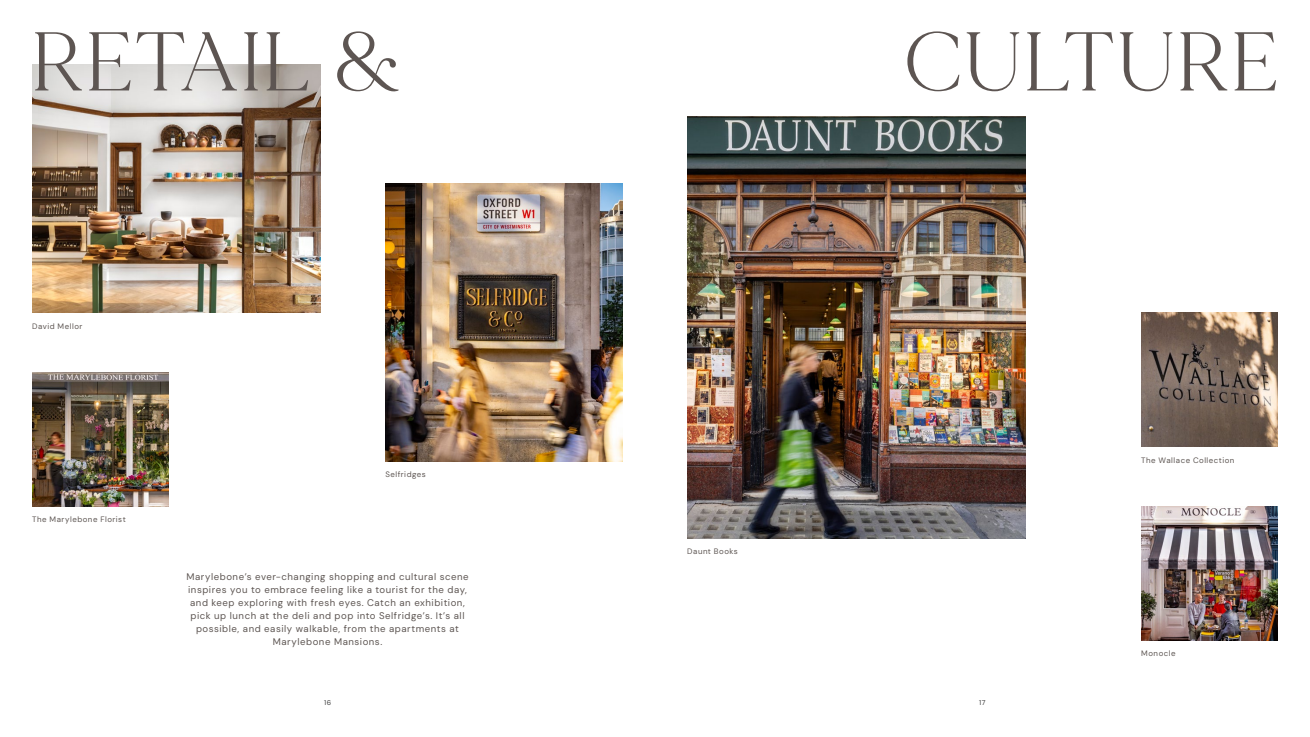
<style>
.page{position:relative;width:1310px;height:737px;background:#fff}
.page>*{position:absolute;margin:0;border:0;box-sizing:border-box;transform-origin:0 0}
.t1{font:83.12px "MADE Mirage";letter-spacing:.005em;color:#5d5552}
.t2{font:9.62px/13.1px "DM Sans";letter-spacing:.055em;color:#5d5552;text-align:center}
.t3{font:7.88px "DM Sans";letter-spacing:.065em;color:#5d5552}
.t4{font:7px "DM Sans";color:#414141}
</style>
<div class="page">
<img style="left:32px;top:64px;width:288px;height:249px">
<img style="left:386px;top:184px;width:237px;height:277px">
<img style="left:32px;top:372px;width:137px;height:134px">
<img style="left:1141px;top:313px;width:136px;height:133px">
<img style="left:1141px;top:506px;width:136px;height:134px">
<img style="left:687px;top:117px;width:338px;height:421px">
<h1 class="t1" style="left:31px;top:11px;width:372px">RETAIL &amp;</h1>
<p class="t3" style="left:32px;top:321px;width:52px">David Mellor</p>
<p class="t3" style="left:32px;top:514px;width:95px">The Marylebone Florist</p>
<p class="t3" style="left:385px;top:470px;width:42px">Selfridges</p>
<p class="t2" style="left:186px;top:569px;width:284px">Marylebone’s ever-changing shopping and cultural scene inspires you to embrace feeling like a tourist for the day, and keep exploring with fresh eyes. Catch an exhibition, pick up lunch at the deli and pop into Selfridge’s. It’s all possible, and easily walkable, from the apartments at Marylebone Mansions.</p>
<p class="t3" style="left:687px;top:547px;width:52px">Daunt Books</p>
<h1 class="t1" style="left:905px;top:11px;width:376px">CULTURE</h1>
<p class="t3" style="left:1141px;top:455px;width:95px">The Wallace Collection</p>
<p class="t3" style="left:1141px;top:648px;width:36px">Monocle</p>
<p class="t4" style="left:324px;top:698px;width:9px">16</p>
<p class="t4" style="left:979px;top:698px;width:8px">17</p>
</div>
